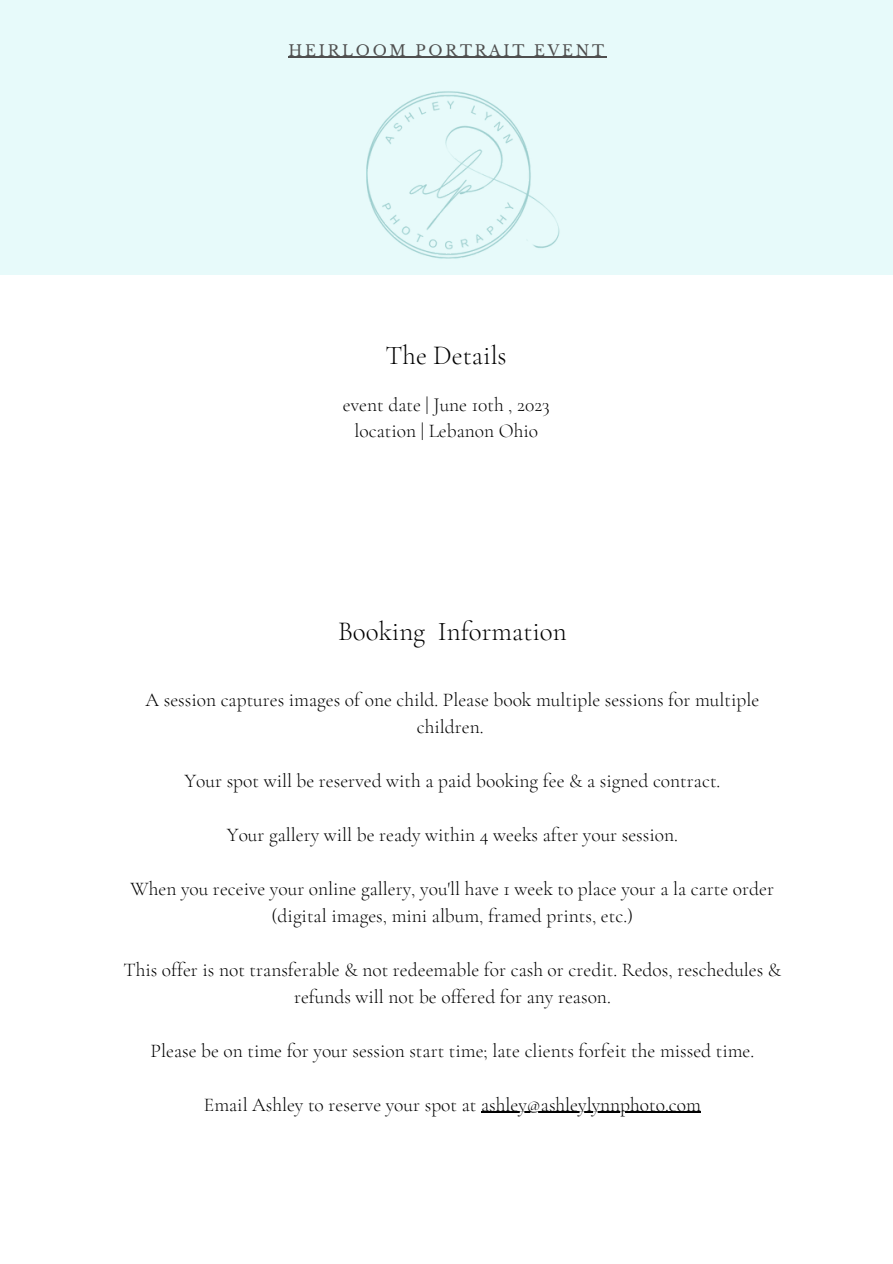
<style>
.page{position:relative;width:893px;height:1264px;background:#fff}
.page>*{position:absolute;margin:0;border:0;box-sizing:border-box;transform-origin:0 0}
.t1{font:300 27px "Cormorant Garamond";color:#000}
.t2{font:300 19.5px/27px "Cormorant Garamond";color:#000;text-align:center}
.t3{font:15px "Libre Baskerville";letter-spacing:.18em;color:#4f4f4f}
</style>
<div class="page">
<div style="left:0;top:0;width:892px;height:275px;background:#e7fafa"></div>
<hr style="left:481px;top:1111px;width:219px;height:1px;background:#000">
<img style="left:329px;top:56px;width:247px;height:203px">
<hr style="left:288px;top:57px;width:318px;height:1px;background:#4f4f4f">
<p class="t3" style="left:288px;top:41px;width:317px">HEIRLOOM PORTRAIT EVENT</p>
<h1 class="t1" style="left:385px;top:339px;width:123px">The Details</h1>
<p class="t2" style="left:343px;top:391px;width:208px">event date | June 10th , 2023 location | Lebanon Ohio</p>
<h1 class="t1" style="left:338px;top:614px;width:230px">Booking Information</h1>
<p class="t2" style="left:146px;top:686px;width:615px">A session captures images of one child. Please book multiple sessions for multiple children.</p>
<p class="t2" style="left:184px;top:767px;width:537px">Your spot will be reserved with a paid booking fee &amp; a signed contract.</p>
<p class="t2" style="left:227px;top:821px;width:452px">Your gallery will be ready within 4 weeks after your session.</p>
<p class="t2" style="left:131px;top:875px;width:645px">When you receive your online gallery, you'll have 1 week to place your a la carte order (digital images, mini album, framed prints, etc.)</p>
<p class="t2" style="left:123px;top:956px;width:659px">This offer is not transferable &amp; not redeemable for cash or credit. Redos, reschedules &amp; refunds will not be offered for any reason.</p>
<p class="t2" style="left:150px;top:1036px;width:605px">Please be on time for your session start time; late clients forfeit the missed time.</p>
<p class="t2" style="left:204px;top:1090px;width:498px">Email Ashley to reserve your spot at ashley@ashleylynnphoto.com</p>
</div>
